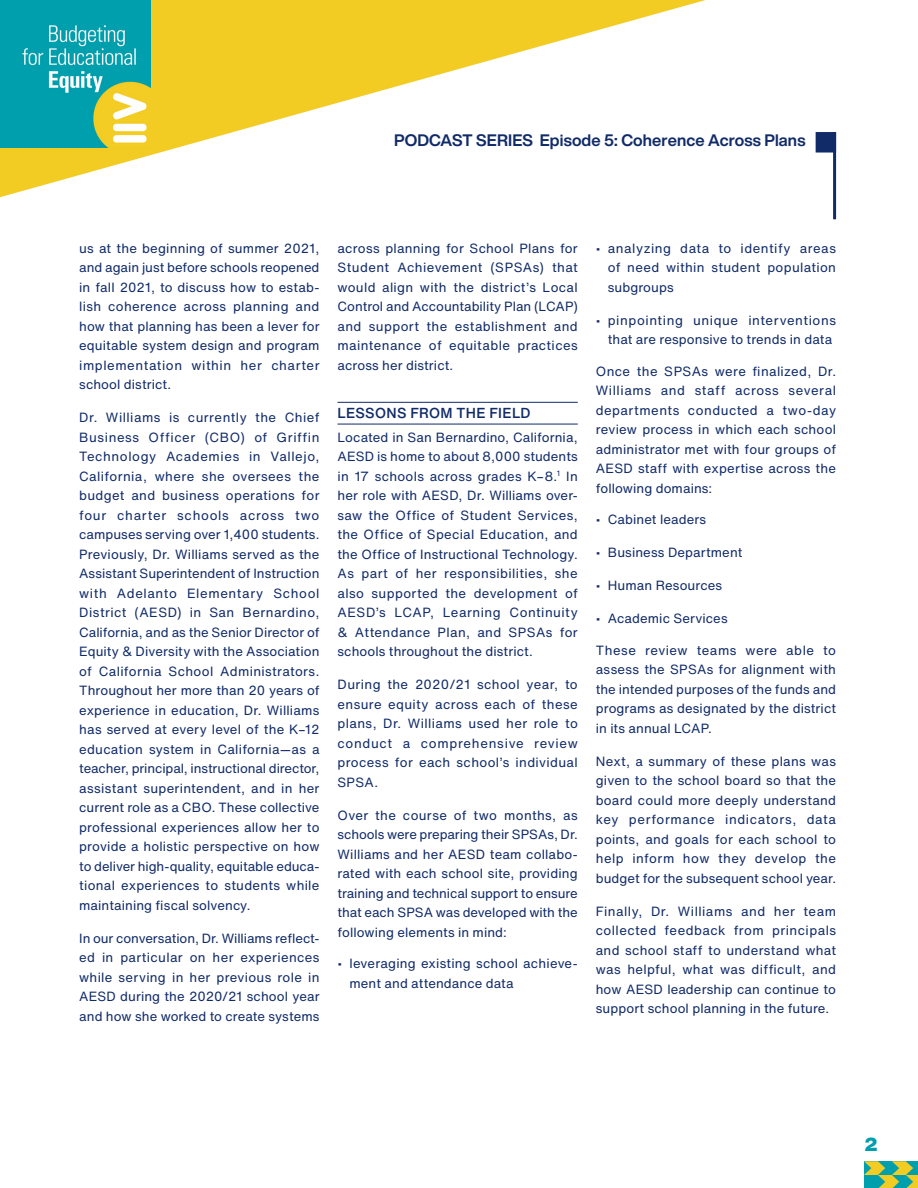
<style>
.page{position:relative;width:918px;height:1188px;background:#fff}
.page>*{position:absolute;margin:0;border:0;box-sizing:border-box;transform-origin:0 0}
.t1{font:800 18px "Helvetica Now Micro";color:#009fad}
.t2{font:700 16.35px "Helvetica Now Display";letter-spacing:.005em;color:#112b68}
.t3{font:500 14.25px "Helvetica Now Text";letter-spacing:.025em;color:#112b68}
.Body{font:13.2px/19.5px "Helvetica Now Text";letter-spacing:.01em;color:#112b68;text-align:justify}
.Body-2{font:13.2px/19.5px "Helvetica Now Text";letter-spacing:.035em;color:#112b68;text-align:right}
</style>
<div class="page">
<svg style="left:0;top:0;width:837px;height:220px"></svg>
<svg style="left:864px;top:1161px;width:54px;height:27px"></svg>
<div style="left:0;top:0;width:151px;height:148px;background:#009fad"></div>
<img style="left:22px;top:25px;width:129px;height:123px">
<svg style="left:816px;top:132px;width:17px;height:21px"></svg>
<hr style="left:833px;top:132px;width:3px;height:87px;background:#112b68">
<hr style="left:338px;top:402px;width:240px;height:1px;background:#112b68">
<hr style="left:338px;top:424px;width:240px;height:1px;background:#112b68">
<p class="t2" style="left:394px;top:129px;width:413px">PODCAST SERIES Episode 5: Coherence Across Plans</p>
<p class="Body" style="left:79px;top:238px;width:242px">us at the beginning of summer 2021, and again just before schools reopened in fall 2021, to discuss how to estab&shy;lish coherence across planning and how that planning has been a lever for equitable system design and program implementation within her charter school district.</p>
<p class="Body" style="left:79px;top:408px;width:242px">Dr. Williams is currently the Chief Business Officer (CBO) of Griffin Technology Academies in Vallejo, California, where she oversees the budget and business operations for four charter schools across two campuses serving over 1,400 students.<br>Previously, Dr. Williams served as the Assistant Superintendent of Instruction with Adelanto Elementary School District (AESD) in San Bernardino, California, and as the Senior Director of Equity &amp; Diversity with the Association of California School Administrators.<br>Throughout her more than 20 years of experience in education, Dr. Williams has served at every level of the K–12 education system in California—as a teacher, principal, instructional director, assistant superintendent, and in her current role as a CBO. These collective professional experiences allow her to provide a holistic perspective on how to deliver high-quality, equitable educa&shy;tional experiences to students while maintaining fiscal solvency.</p>
<p class="Body" style="left:79px;top:928px;width:242px">In our conversation, Dr. Williams reflect&shy;ed in particular on her experiences while serving in her previous role in AESD during the 2020/21 school year and how she worked to create systems</p>
<p class="Body" style="left:338px;top:238px;width:242px">across planning for School Plans for Student Achievement (SPSAs) that would align with the district’s Local Control and Accountability Plan (LCAP) and support the establishment and maintenance of equitable practices across her district.</p>
<h2 class="t3" style="left:338px;top:403px;width:195px">LESSONS FROM THE FIELD</h2>
<p class="Body" style="left:337px;top:427px;width:242px">Located in San Bernardino, California, AESD is home to about 8,000 students in 17 schools across grades K–8.<sup>1</sup> In her role with AESD, Dr. Williams over&shy;saw the Office of Student Services, the Office of Special Education, and the Office of Instructional Technology.<br>As part of her responsibilities, she also supported the development of AESD’s LCAP, Learning Continuity &amp; Attendance Plan, and SPSAs for schools throughout the district.</p>
<p class="Body" style="left:337px;top:675px;width:242px">During the 2020/21 school year, to ensure equity across each of these plans, Dr. Williams used her role to conduct a comprehensive review process for each school’s individual SPSA.</p>
<p class="Body" style="left:337px;top:805px;width:242px">Over the course of two months, as schools were preparing their SPSAs, Dr.<br>Williams and her AESD team collabo&shy;rated with each school site, providing training and technical support to ensure that each SPSA was developed with the following elements in mind:</p>
<p class="Body" style="left:350px;top:954px;width:230px;text-indent:-12px">• leveraging existing school achieve&shy;ment and attendance data</p>
<p class="Body" style="left:608px;top:238px;width:230px;text-indent:-12px">• analyzing data to identify areas of need within student population subgroups</p>
<p class="Body-2" style="left:596px;top:310px;width:242px">• pinpointing unique interventions that are responsive to trends in data</p>
<p class="Body" style="left:596px;top:361px;width:242px">Once the SPSAs were finalized, Dr.<br>Williams and staff across several departments conducted a two-day review process in which each school administrator met with four groups of AESD staff with expertise across the following domains:</p>
<p class="Body" style="left:596px;top:510px;width:112px">• Cabinet leaders</p>
<p class="Body" style="left:596px;top:543px;width:148px">• Business Department</p>
<p class="Body" style="left:596px;top:576px;width:128px">• Human Resources</p>
<p class="Body" style="left:596px;top:609px;width:133px">• Academic Services</p>
<p class="Body" style="left:596px;top:640px;width:242px">These review teams were able to assess the SPSAs for alignment with the intended purposes of the funds and programs as designated by the district in its annual LCAP.</p>
<p class="Body" style="left:596px;top:751px;width:242px">Next, a summary of these plans was given to the school board so that the board could more deeply understand key performance indicators, data points, and goals for each school to help inform how they develop the budget for the subsequent school year.</p>
<p class="Body" style="left:596px;top:901px;width:242px">Finally, Dr. Williams and her team collected feedback from principals and school staff to understand what was helpful, what was difficult, and how AESD leadership can continue to support school planning in the future.</p>
<h1 class="t1" style="left:864px;top:1131px;width:15px">2</h1>
</div>
